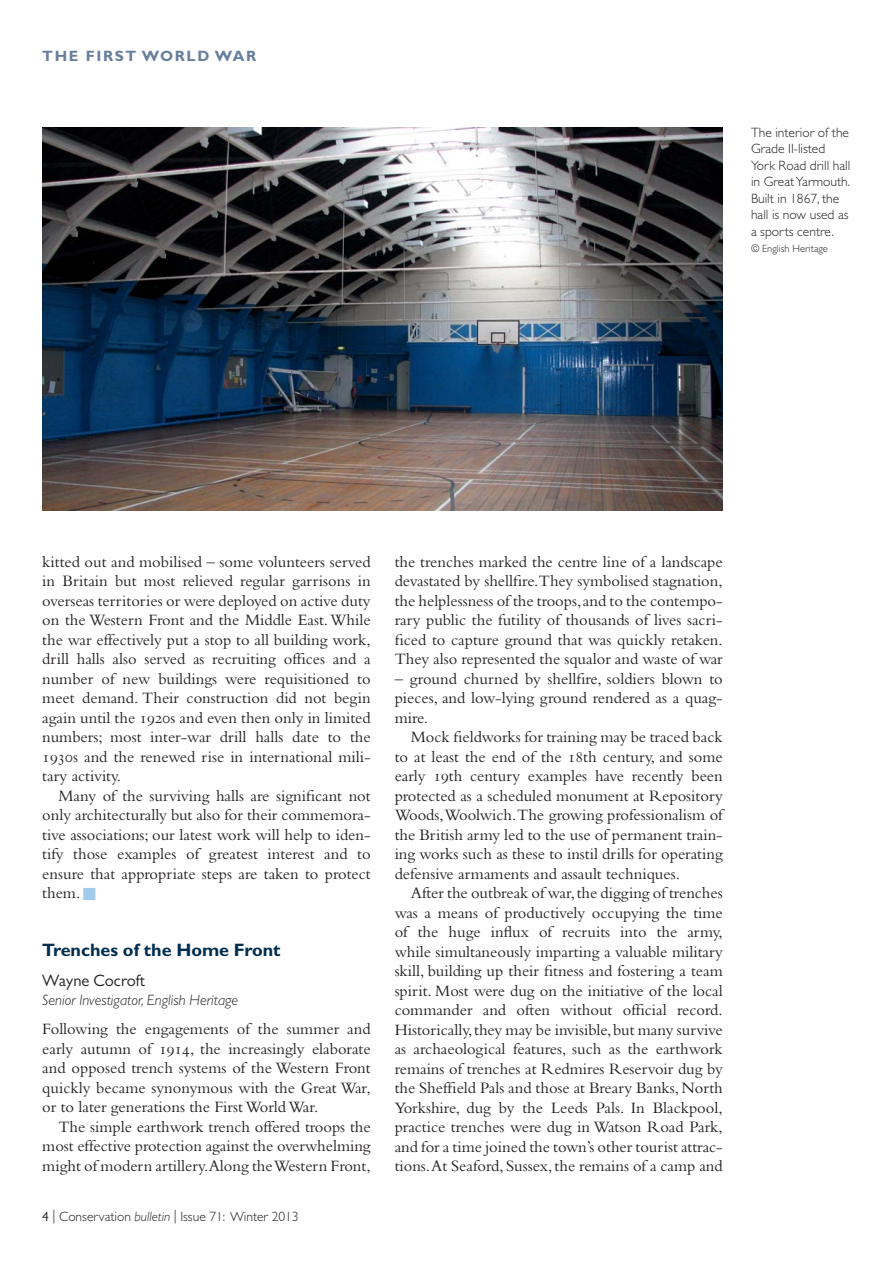
<style>
.page{position:relative;width:893px;height:1263px;background:#fff}
.page>*{position:absolute;margin:0;border:0;box-sizing:border-box;transform-origin:0 0}
.t1{font:700 18px "Gill Sans";color:#002e4f}
.t2{font:16.5px/19.5px "Bembo";color:#231f20;text-align:justify}
.t3{font:16.5px "Gill Sans";color:#231f20}
.t4{font:italic 300 15px "Gill Sans";color:#231f20}
.t5{font:700 15px "Gill Sans";letter-spacing:.11em;color:#677f9d}
.t6{font:300 13.5px/16.5px "Gill Sans";color:#231f20}
.t7{font:300 10.5px "Gill Sans";color:#231f20}
.s1{font-family:"Bembo Expert"}
.s2{color:#a0cbed}
.s3{font-weight:400}
.s4{font-style:italic}
</style>
<div class="page">
<img style="left:42px;top:128px;width:681px;height:382px">
<p class="t5" style="left:42px;top:51px;width:216px">THE FIRST WORLD WAR</p>
<p class="t6" style="left:751px;top:126px;width:101px">The interior of the<br>Grade II-listed<br>York Road drill hall in Great Yarmouth.<br>Built in 1867, the hall is now used as a sports centre.</p>
<p class="t7" style="left:751px;top:245px;width:78px">© English Heritage</p>
<p class="t2" style="left:42px;top:553px;width:330px">kitted out and mobilised – some volunteers served in Britain but most relieved regular garrisons in overseas territories or were deployed on active duty on the Western Front and the Middle East.While the war effectively put a stop to all building work, drill halls also served as recruiting offices and a number of new buildings were requisitioned to meet demand. Their construction did not begin again until the <span class="s1">1920</span>s and even then only in limited numbers; most inter-war drill halls date to the <span class="s1">1930</span>s and the renewed rise in international mili&shy;tary activity.</p>
<p class="t2" style="left:42px;top:787px;width:330px;text-indent:16px">Many of the surviving halls are significant not only architecturally but also for their commemora&shy;tive associations; our latest work will help to iden&shy;tify those examples of greatest interest and to ensure that appropriate steps are taken to protect them. <span class="s2">■</span></p>
<h4 class="t1" style="left:42px;top:944px;width:240px">Trenches of the Home Front</h4>
<p class="t3" style="left:42px;top:974px;width:104px">Wayne Cocroft</p>
<p class="t4" style="left:42px;top:995px;width:198px">Senior Investigator, English Heritage</p>
<p class="t2" style="left:42px;top:1021px;width:330px">Following the engagements of the summer and early autumn of <span class="s1">1914</span>, the increasingly elaborate and opposed trench systems of the Western Front quickly became synonymous with the Great War, or to later generations the First World War.</p>
<p class="t2" style="left:42px;top:1118px;width:330px;text-indent:16px">The simple earthwork trench offered troops the most effective protection against the overwhelming might of modern artillery.Along the Western Front,</p>
<p class="t6" style="left:42px;top:1210px;width:258px"><span class="s3">4</span> | Conservation <span class="s4">bulletin</span> | Issue 71: Winter 2013</p>
<p class="t2" style="left:395px;top:553px;width:330px">the trenches marked the centre line of a landscape devastated by shellfire.They symbolised stagnation, the helplessness of the troops, and to the contempo&shy;rary public the futility of thousands of lives sacri&shy;ficed to capture ground that was quickly retaken.<br>They also represented the squalor and waste of war</p>
<p class="t2" style="left:395px;top:670px;width:330px">– ground churned by shellfire, soldiers blown to pieces, and low-lying ground rendered as a quag&shy;mire.</p>
<p class="t2" style="left:395px;top:729px;width:330px;text-indent:16px">Mock fieldworks for training may be traced back to at least the end of the <span class="s1">18</span>th century, and some early <span class="s1">19</span>th century examples have recently been protected as a scheduled monument at Repository Woods,Woolwich.The growing professionalism of the British army led to the use of permanent train&shy;ing works such as these to instil drills for operating defensive armaments and assault techniques.</p>
<p class="t2" style="left:395px;top:885px;width:330px;text-indent:16px">After the outbreak of war, the digging of trenches was a means of productively occupying the time of the huge influx of recruits into the army, while simultaneously imparting a valuable military skill, building up their fitness and fostering a team spirit. Most were dug on the initiative of the local commander and often without official record.<br>Historically, they may be invisible, but many survive as archaeological features, such as the earthwork remains of trenches at Redmires Reservoir dug by the Sheffield Pals and those at Breary Banks, North Yorkshire, dug by the Leeds Pals. In Blackpool, practice trenches were dug in Watson Road Park, and for a time joined the town’s other tourist attrac&shy;tions.At Seaford, Sussex, the remains of a camp and</p>
</div>
